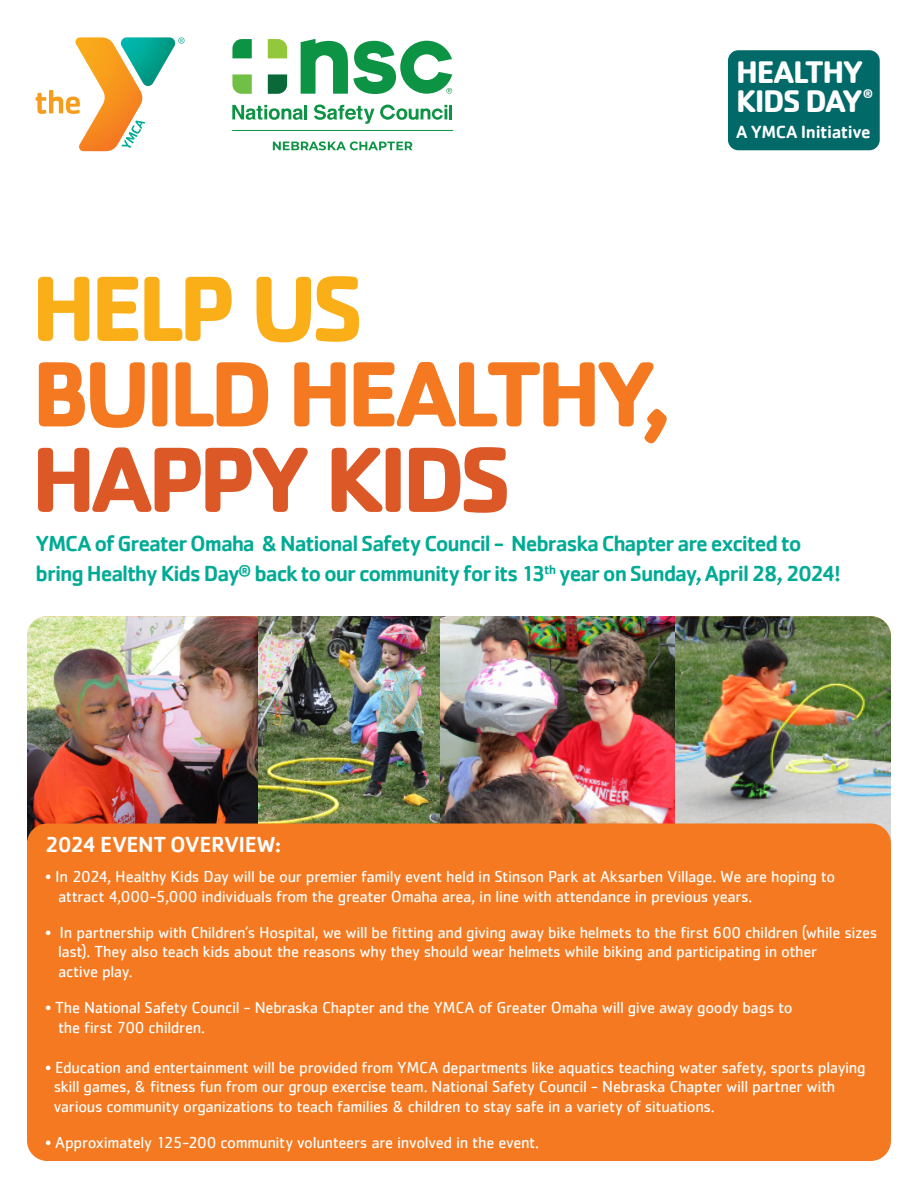
<style>
.page{position:relative;width:918px;height:1188px;background:#fff}
.page>*{position:absolute;margin:0;border:0;box-sizing:border-box;transform-origin:0 0}
.t1{font:700 96px "Cachet";letter-spacing:-.06em;color:#f47921}
.t2{font:700 96px "Cachet";letter-spacing:-.06em;color:#dd5827}
.t3{font:700 96px "Cachet";letter-spacing:-.06em;color:#faaf18}
.t4{font:700 32.25px "Cachet";letter-spacing:-.05em;color:#fff}
.t5{font:500 22.5px/30px "Cachet";letter-spacing:-.05em;color:#00ab95}
.t6{font:500 22.5px "Cachet";letter-spacing:-.02em;color:#fff}
.t7{font:500 18.3px "Cachet";letter-spacing:-.025em;color:#fff}
.t8{font:16.5px/19.8px "Cachet";letter-spacing:-.02em;color:#fff}
.t9{font:700 9.75px "Cachet";color:#fff}
</style>
<div class="page">
<img style="left:27px;top:616px;width:231px;height:224px">
<img style="left:258px;top:616px;width:183px;height:208px">
<img style="left:441px;top:616px;width:234px;height:208px">
<img style="left:675px;top:616px;width:216px;height:224px">
<div style="left:27px;top:824px;width:864px;height:337px;background:#f47921;border-radius:20px"></div>
<svg style="left:36px;top:37px;width:149px;height:114px"></svg>
<div style="left:728px;top:50px;width:152px;height:100px;background:#016a69;border-radius:10px"></div>
<svg style="left:314px;top:105px;width:138px;height:19px"></svg>
<svg style="left:232px;top:105px;width:75px;height:15px"></svg>
<svg style="left:301px;top:39px;width:151px;height:55px"></svg>
<svg style="left:232px;top:39px;width:20px;height:19px"></svg>
<svg style="left:232px;top:74px;width:20px;height:20px"></svg>
<svg style="left:268px;top:39px;width:19px;height:19px"></svg>
<svg style="left:268px;top:74px;width:19px;height:20px"></svg>
<hr style="left:232px;top:130px;width:221px;height:1px;background:#0d9344">
<svg style="left:273px;top:141px;width:139px;height:9px"></svg>
<p class="t3" style="left:31px;top:246px;width:335px">HELP US</p>
<p class="t1" style="left:31px;top:332px;width:643px">BUILD HEALTHY,</p>
<p class="t2" style="left:31px;top:417px;width:483px">HAPPY KIDS</p>
<p class="t4" style="left:736px;top:52px;width:129px">HEALTHY</p>
<p class="t4" style="left:736px;top:80px;width:128px">KIDS DAY</p>
<p class="t7" style="left:736px;top:121px;width:136px">A YMCA Initiative</p>
<p class="t9" style="left:863px;top:86px;width:11px">®</p>
<p class="t5" style="left:36px;top:528px;width:807px">YMCA of Greater Omaha &amp; National Safety Council - Nebraska Chapter are excited to bring Healthy Kids Day<sup>®</sup> back to our community for its 13<sup>th</sup> year on Sunday, April 28, 2024!</p>
<p class="t6" style="left:45px;top:831px;width:238px">2024 EVENT OVERVIEW:</p>
<p class="t8" style="left:45px;top:866px;width:792px">• In 2024, Healthy Kids Day will be our premier family event held in Stinson Park at Aksarben Village. We are hoping to</p>
<p class="t8" style="left:58px;top:886px;width:696px">attract 4,000-5,000 individuals from the greater Omaha area, in line with attendance in previous years.</p>
<p class="t8" style="left:58px;top:922px;width:821px;text-indent:-13px">• In partnership with Children’s Hospital, we will be fitting and giving away bike helmets to the first 600 children (while sizes last). They also teach kids about the reasons why they should wear helmets while biking and participating in other</p>
<p class="t8" style="left:58px;top:962px;width:76px">active play.</p>
<p class="t8" style="left:45px;top:998px;width:749px">• The National Safety Council - Nebraska Chapter and the YMCA of Greater Omaha will give away goody bags to</p>
<p class="t8" style="left:58px;top:1017px;width:149px">the first 700 children.</p>
<p class="t8" style="left:54px;top:1057px;width:814px;text-indent:-9px">• Education and entertainment will be provided from YMCA departments like aquatics teaching water safety, sports playing skill games, &amp; fitness fun from our group exercise team. National Safety Council - Nebraska Chapter will partner with</p>
<p class="t8" style="left:54px;top:1097px;width:663px">various community organizations to teach families &amp; children to stay safe in a variety of situations.</p>
<p class="t8" style="left:45px;top:1133px;width:496px">• Approximately 125-200 community volunteers are involved in the event.</p>
</div>
